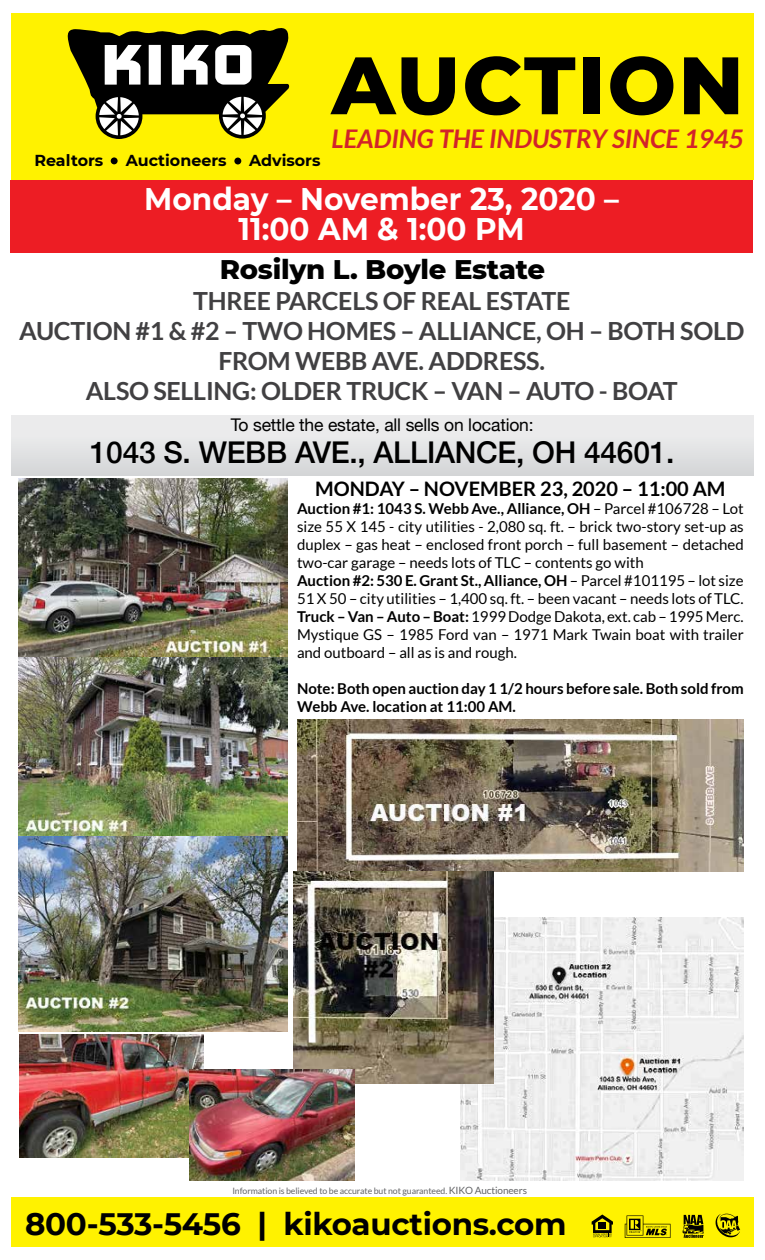
<style>
.page{position:relative;width:765px;height:1260px;background:#fff}
.page>*{position:absolute;margin:0;border:0;box-sizing:border-box;transform-origin:0 0}
.t1{font:800 81.25px "Montserrat";letter-spacing:.025em;color:#000}
.t2{font:700 31.25px/30px "Montserrat";color:#fff;text-align:center;scale:.95 1}
.t3{font:700 31px "Montserrat";letter-spacing:-.01em;color:#000}
.t4{font:500 30px "Helvetica Neue";letter-spacing:-.01em;color:#000}
.t5{font:800 27.5px "Montserrat";letter-spacing:-.01em;color:#000}
.t6{font:italic 700 25.75px "Lato";color:#d2232a}
.t7{font:700 25px/30px "Lato";letter-spacing:-.01em;color:#414042;text-align:center}
.t8{font:700 20px "Lato";color:#000}
.t9{font:17.5px "Helvetica Neue";letter-spacing:-.01em;color:#000}
.t10{font:700 15.88px "Montserrat";color:#000}
.t11{font:15px/18px "Lato";color:#000}
.t12{font:700 15px/18px "Lato";color:#000}
.t13{font:8.75px "Lato";letter-spacing:-.01em;color:#636466}
.s1{font-weight:700}
.s2{font-size:10px}
</style>
<div class="page">
<div style="left:11px;top:1197px;width:743px;height:49px;background:#fff200"></div>
<svg style="left:592px;top:1215px;width:21px;height:22px"></svg>
<svg style="left:625px;top:1215px;width:45px;height:23px"></svg>
<svg style="left:682px;top:1215px;width:22px;height:23px"></svg>
<svg style="left:716px;top:1214px;width:24px;height:24px"></svg>
<div style="left:11px;top:415px;width:743px;height:61px;background:linear-gradient(to bottom,#f1f0f1,#d6d7d9)"></div>
<div style="left:10px;top:180px;width:743px;height:72px;background:#ed1d24"></div>
<img style="left:19px;top:478px;width:269px;height:553px">
<img style="left:297px;top:719px;width:447px;height:152px">
<img style="left:20px;top:1035px;width:183px;height:122px">
<img style="left:461px;top:918px;width:283px;height:262px">
<img style="left:293px;top:871px;width:200px;height:212px">
<img style="left:189px;top:1069px;width:166px;height:111px">
<div style="left:11px;top:13px;width:743px;height:167px;background:#fff200"></div>
<svg style="left:67px;top:28px;width:223px;height:111px"></svg>
<div style="left:111px;top:157px;width:7px;height:7px;background:#000;border-radius:50%"></div>
<div style="left:234px;top:158px;width:7px;height:6px;background:#000;border-radius:50%"></div>
<p class="t10" style="left:34px;top:149px;width:70px">Realtors</p>
<p class="t10" style="left:126px;top:149px;width:102px">Auctioneers</p>
<p class="t10" style="left:249px;top:149px;width:73px">Advisors</p>
<h1 class="t1" style="left:332px;top:26px;width:414px">AUCTION</h1>
<h3 class="t6" style="left:332px;top:124px;width:414px">LEADING THE INDUSTRY SINCE 1945</h3>
<h2 class="t2" style="left:144px;top:183px;width:501px">Monday – November 23, 2020 –<br>11:00 AM &amp; 1:00 PM</h2>
<h3 class="t5" style="left:220px;top:249px;width:327px">Rosilyn L. Boyle Estate</h3>
<h3 class="t7" style="left:19px;top:286px;width:727px">THREE PARCELS OF REAL ESTATE<br>AUCTION #1 &amp; #2 – TWO HOMES – ALLIANCE, OH – BOTH SOLD FROM WEBB AVE. ADDRESS.<br>ALSO SELLING: OLDER TRUCK – VAN – AUTO - BOAT</h3>
<p class="t9" style="left:231px;top:413px;width:304px">To settle the estate, all sells on location:</p>
<h3 class="t4" style="left:90px;top:428px;width:586px">1043 S. WEBB AVE., ALLIANCE, OH 44601.</h3>
<h3 class="t8" style="left:315px;top:477px;width:412px">MONDAY – NOVEMBER 23, 2020 – 11:00 AM</h3>
<p class="t11" style="left:297px;top:499px;width:448px"><span class="s1">Auction #1: 1043 S. Webb Ave., Alliance, OH</span> – Parcel #106728 – Lot size 55 X 145 - city utilities - 2,080 sq. ft. – brick two-story set-up as duplex – gas heat – enclosed front porch – full basement – detached two-car garage – needs lots of TLC – contents go with<br><span class="s1">Auction #2: 530 E. Grant St., Alliance, OH</span> – Parcel #101195 – lot size 51 X 50 – city utilities – 1,400 sq. ft. – been vacant – needs lots of TLC.<br><span class="s1">Truck – Van – Auto – Boat:</span> 1999 Dodge Dakota, ext. cab – 1995 Merc.<br>Mystique GS – 1985 Ford van – 1971 Mark Twain boat with trailer and outboard – all as is and rough.</p>
<p class="t12" style="left:297px;top:679px;width:448px">Note: Both open auction day 1 1/2 hours before sale. Both sold from<br>Webb Ave. location at 11:00 AM.</p>
<p class="t13" style="left:232px;top:1186px;width:296px">Information is believed to be accurate but not guaranteed. <span class="s2">KIKO Auctioneers</span></p>
<h3 class="t3" style="left:25px;top:1202px;width:543px">800-533-5456 | kikoauctions.com</h3>
</div>
